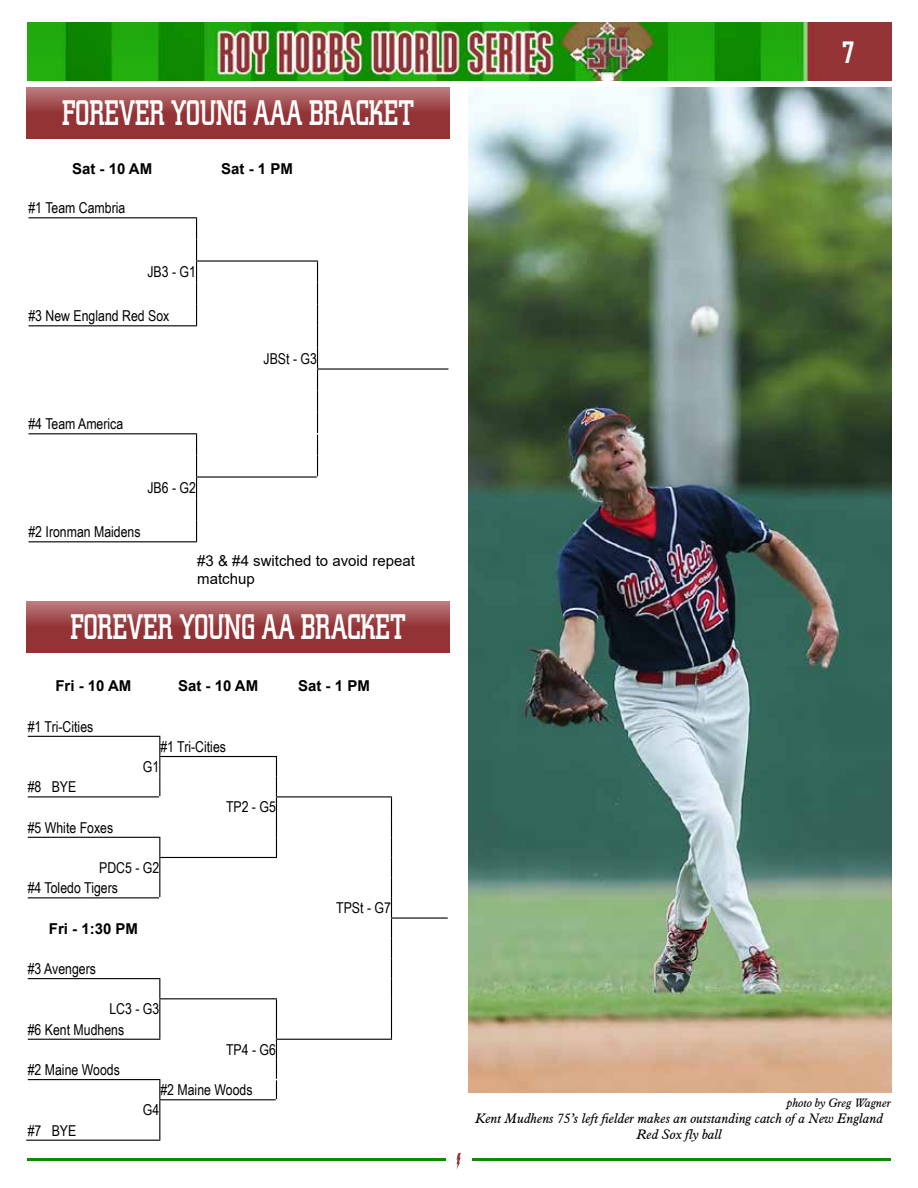
<style>
.page{position:relative;width:918px;height:1188px;background:#fff}
.page>*{position:absolute;margin:0;border:0;box-sizing:border-box;transform-origin:0 0}
.t1{font:500 36px "Square Slabserif 711 BT";color:#fff;scale:.75 1}
.t2{font:700 28.2px "Agency FB";color:#fff}
.t3{font:15px/20.2px "Arial Narrow";color:#000}
.t4{font:700 15px "Arial";color:#000}
.t5{font:15px/18px "Arial";color:#000}
.t6{font:italic 13.5px/16.2px "Aldine 721 BT";color:#000;text-align:center}
.t7{font:italic 12px "Aldine 721 BT";color:#000}
</style>
<div class="page">
<svg style="left:457px;top:1153px;width:4px;height:16px"></svg>
<hr style="left:27px;top:1158px;width:418px;height:3px;background:#0c8d00">
<hr style="left:473px;top:1158px;width:418px;height:3px;background:#0c8d00">
<img style="left:28px;top:23px;width:864px;height:58px">
<svg style="left:26px;top:88px;width:424px;height:51px;background:#9d4548"></svg>
<hr style="left:28px;top:217px;width:169px;height:1px;background:#000">
<hr style="left:196px;top:260px;width:122px;height:2px;background:#000">
<hr style="left:28px;top:325px;width:169px;height:1px;background:#000">
<svg style="left:196px;top:218px;width:1px;height:107px"></svg>
<hr style="left:317px;top:368px;width:131px;height:2px;background:#000">
<hr style="left:28px;top:433px;width:169px;height:1px;background:#000">
<hr style="left:196px;top:476px;width:121px;height:2px;background:#000">
<svg style="left:196px;top:434px;width:1px;height:107px"></svg>
<hr style="left:28px;top:541px;width:169px;height:1px;background:#000">
<svg style="left:317px;top:262px;width:1px;height:214px"></svg>
<svg style="left:26px;top:602px;width:424px;height:51px;background:#9d4547"></svg>
<hr style="left:28px;top:736px;width:132px;height:1px;background:#000">
<hr style="left:159px;top:756px;width:118px;height:1px;background:#000">
<hr style="left:28px;top:796px;width:131px;height:1px;background:#000">
<svg style="left:159px;top:737px;width:1px;height:59px"></svg>
<hr style="left:276px;top:796px;width:116px;height:1px;background:#000">
<hr style="left:28px;top:837px;width:132px;height:1px;background:#000">
<hr style="left:159px;top:857px;width:118px;height:1px;background:#000">
<svg style="left:276px;top:757px;width:1px;height:100px"></svg>
<svg style="left:159px;top:838px;width:1px;height:59px"></svg>
<hr style="left:28px;top:897px;width:131px;height:1px;background:#000">
<hr style="left:391px;top:918px;width:57px;height:1px;background:#000">
<hr style="left:28px;top:978px;width:132px;height:1px;background:#000">
<hr style="left:159px;top:998px;width:118px;height:1px;background:#000">
<hr style="left:28px;top:1039px;width:132px;height:1px;background:#000">
<svg style="left:159px;top:979px;width:1px;height:60px"></svg>
<svg style="left:391px;top:797px;width:1px;height:242px"></svg>
<hr style="left:276px;top:1039px;width:116px;height:1px;background:#000">
<hr style="left:28px;top:1079px;width:132px;height:1px;background:#000">
<hr style="left:159px;top:1099px;width:117px;height:1px;background:#000">
<hr style="left:26px;top:1140px;width:134px;height:1px;background:#000">
<svg style="left:159px;top:1080px;width:1px;height:60px"></svg>
<svg style="left:276px;top:999px;width:1px;height:100px"></svg>
<img style="left:468px;top:88px;width:423px;height:1004px">
<h1 class="t1" style="left:62px;top:91px;width:471px">FOREVER YOUNG AAA BRACKET</h1>
<p class="t4" style="left:72px;top:158px;width:82px">Sat - 10 AM</p>
<p class="t4" style="left:221px;top:158px;width:73px">Sat - 1 PM</p>
<p class="t3" style="left:28px;top:197px;width:98px">#1 Team Cambria</p>
<p class="t3" style="left:147px;top:261px;width:50px">JB3 - G1</p>
<p class="t3" style="left:28px;top:305px;width:142px">#3 New England Red Sox</p>
<p class="t3" style="left:28px;top:413px;width:96px">#4 Team America</p>
<p class="t3" style="left:147px;top:477px;width:50px">JB6 - G2</p>
<p class="t3" style="left:28px;top:521px;width:114px">#2 Ironman Maidens</p>
<p class="t3" style="left:264px;top:348px;width:55px">JBSt - G3</p>
<p class="t5" style="left:197px;top:552px;width:219px">#3 &amp; #4 switched to avoid repeat matchup</p>
<h1 class="t1" style="left:70px;top:604px;width:449px">FOREVER YOUNG AA BRACKET</h1>
<p class="t4" style="left:55px;top:675px;width:78px">Fri - 10 AM</p>
<p class="t4" style="left:178px;top:675px;width:82px">Sat - 10 AM</p>
<p class="t4" style="left:298px;top:675px;width:73px">Sat - 1 PM</p>
<p class="t3" style="left:28px;top:716px;width:67px">#1 Tri-Cities</p>
<p class="t3" style="left:160px;top:736px;width:67px">#1 Tri-Cities</p>
<p class="t3" style="left:143px;top:756px;width:18px">G1</p>
<p class="t3" style="left:28px;top:776px;width:50px">#8 BYE</p>
<p class="t3" style="left:226px;top:796px;width:51px">TP2 - G5</p>
<p class="t3" style="left:28px;top:817px;width:87px">#5 White Foxes</p>
<p class="t3" style="left:28px;top:857px;width:133px;text-indent:71px">PDC5 - G2 #4 Toledo Tigers</p>
<p class="t3" style="left:336px;top:897px;width:56px">TPSt - G7</p>
<p class="t4" style="left:49px;top:918px;width:91px">Fri - 1:30 PM</p>
<p class="t3" style="left:28px;top:958px;width:70px">#3 Avengers</p>
<p class="t3" style="left:28px;top:998px;width:133px;text-indent:82px">LC3 - G3 #6 Kent Mudhens</p>
<p class="t3" style="left:226px;top:1039px;width:51px">TP4 - G6</p>
<p class="t3" style="left:28px;top:1059px;width:94px">#2 Maine Woods</p>
<p class="t3" style="left:160px;top:1079px;width:94px">#2 Maine Woods</p>
<p class="t3" style="left:143px;top:1099px;width:18px">G4</p>
<p class="t3" style="left:28px;top:1120px;width:50px">#7 BYE</p>
<h2 class="t2" style="left:842px;top:35px;width:14px">7</h2>
<p class="t7" style="left:787px;top:1095px;width:106px">photo by Greg Wagner</p>
<p class="t6" style="left:476px;top:1110px;width:409px">Kent Mudhens 75’s left fielder makes an outstanding catch of a New England<br>Red Sox fly ball</p>
</div>
